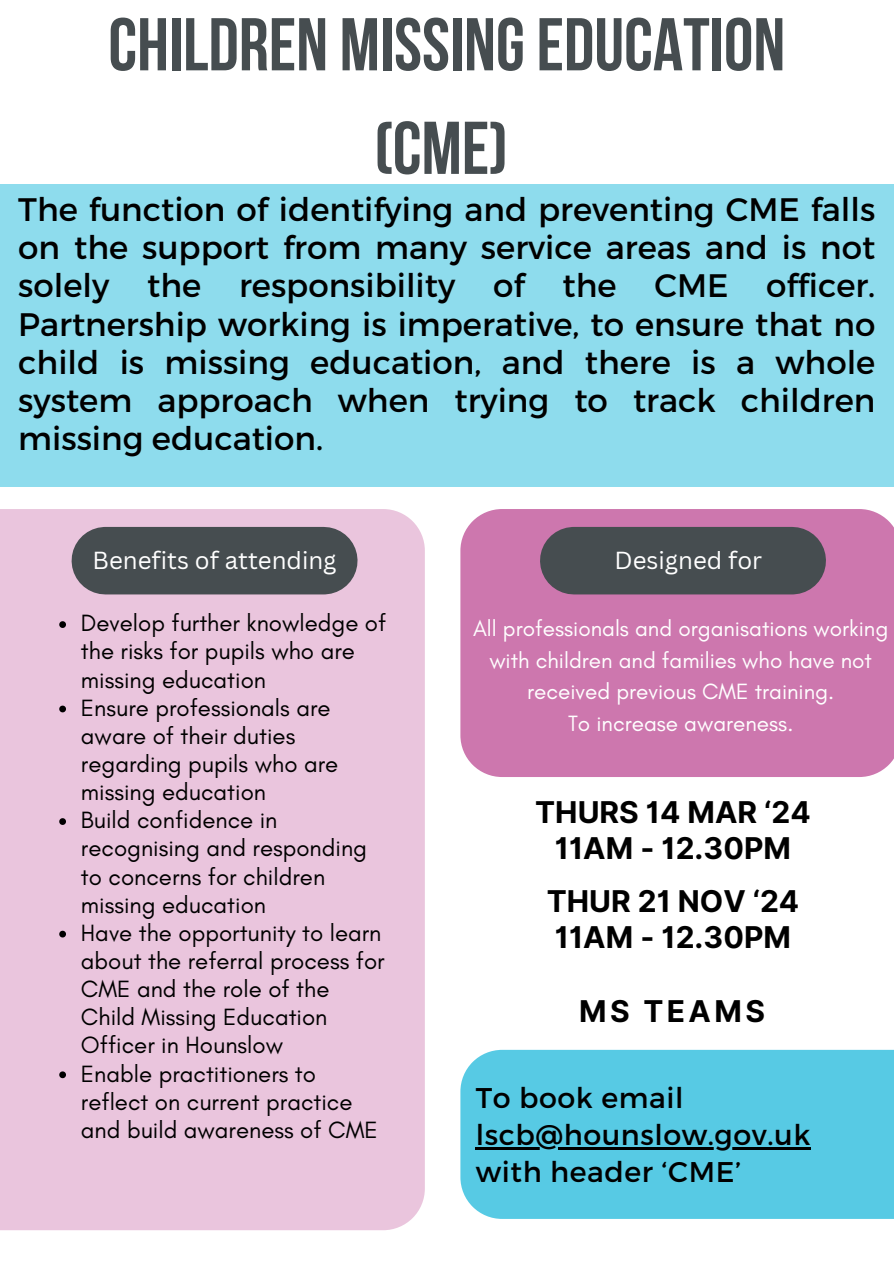
<style>
.page{position:relative;width:894px;height:1264px;background:#fff}
.page>*{position:absolute;margin:0;border:0;box-sizing:border-box;transform-origin:0 0}
.t1{font:700 74.55px/103.5px "Bebas Neue";color:#464d50;text-align:center}
.t2{font:32.55px/38.2px "Montserrat";color:#000;text-align:justify}
.t3{font:700 30px/36px "Inter";color:#000;text-align:center}
.t4{font:28.5px/37.2px "Montserrat";letter-spacing:.02em;color:#000}
.t5{font:24px/28.2px "Glacial Indifference";color:#000}
.t6{font:24px "Canva Sans";color:#fff}
.t7{font:22.5px/31.5px "Glacial Indifference";color:#fff;text-align:center}
</style>
<div class="page">
<div style="left:0;top:184px;width:893px;height:302px;background:#8edced"></div>
<div style="left:0;top:509px;width:425px;height:721px;background:#eac5dd"></div>
<div style="left:105px;top:527px;width:219px;height:67px;background:#464d50"></div>
<div style="left:460px;top:509px;width:433px;height:268px;background:#cd77ae"></div>
<div style="left:460px;top:1049px;width:433px;height:169px;background:#57cae4"></div>
<svg style="left:59px;top:621px;width:7px;height:7px"></svg>
<svg style="left:59px;top:705px;width:7px;height:7px"></svg>
<svg style="left:59px;top:818px;width:7px;height:7px"></svg>
<svg style="left:59px;top:930px;width:7px;height:7px"></svg>
<svg style="left:59px;top:1071px;width:7px;height:7px"></svg>
<hr style="left:475px;top:1147px;width:335px;height:2px;background:#000">
<div style="left:573px;top:527px;width:219px;height:67px;background:#464d50"></div>
<h1 class="t1" style="left:108px;top:0;width:678px">CHILDREN MISSINGEDUCATION (CME)</h1>
<p class="t2" style="left:18px;top:188px;width:858px">The function of identifying and preventing CME falls on the support from many service areas and is not solely the responsibility of the CME officer.<br>Partnership working is imperative, to ensure that no child is missing education, and there is a whole system approach when trying to track children missing education.</p>
<p class="t6" style="left:92px;top:543px;width:245px">Benefits of attending</p>
<p class="t5" style="left:81px;top:609px;width:307px">Develop further knowledge of the risks for pupils who are missing education<br>Ensure professionals are aware of their duties regarding pupils who are missing education<br>Build confidence in recognising and responding to concerns for children missing education<br>Have the opportunity to learn about the referral process for<br>CME and the role of the<br>Child Missing Education<br>Officer in Hounslow<br>Enable practitioners to reflect on current practice and build awareness of CME</p>
<p class="t6" style="left:614px;top:543px;width:149px">Designed for</p>
<p class="t7" style="left:473px;top:612px;width:416px">All professionals and organisations working with children and families who have not received previous CME training.<br>To increase awareness.</p>
<p class="t3" style="left:535px;top:794px;width:277px">THURS 14 MAR ‘24<br>11AM - 12.30PM</p>
<p class="t3" style="left:546px;top:883px;width:254px;text-align:left">THUR 21 NOV ‘24<br>11AM - 12.30PM</p>
<p class="t3" style="left:579px;top:993px;width:187px">MS TEAMS</p>
<p class="t4" style="left:475px;top:1077px;width:336px">To book email lscb@hounslow.gov.uk with header ‘CME’</p>
</div>
